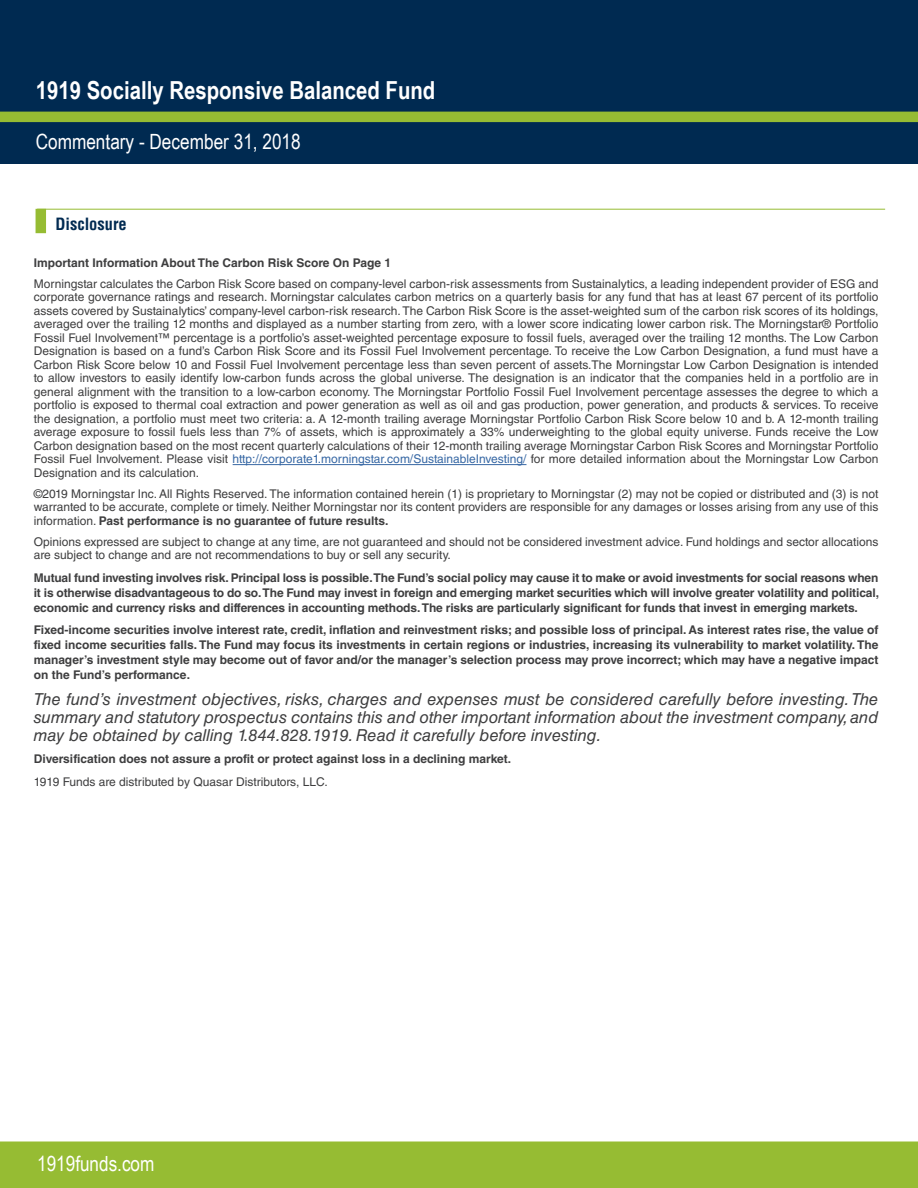
<style>
.page{position:relative;width:918px;height:1188px;background:#fff}
.page>*{position:absolute;margin:0;border:0;box-sizing:border-box;transform-origin:0 0}
.t1{font:700 24.9px "Arial Narrow";color:#fff}
.t2{font:21px "Arial Narrow";color:#fff}
.t3{font:20.85px "Arial Narrow";color:#fff}
.t4{font:italic 16.5px/18px "Helvetica LT Std";color:#3e3e3f;text-align:justify}
.t5{font:700 condensed 16.5px "Helvetica LT Std";color:#002a51}
.t6{font:12px/13.5px "Helvetica LT Std";color:#3e3e3f;text-align:justify}
.t7{font:700 12px/15px "Helvetica LT Std";color:#3e3e3f;text-align:justify}
.s1{color:#3667a4}
.s2{font-weight:700}
</style>
<div class="page">
<div style="left:0;top:0;width:918px;height:164px;background:#002a51"></div>
<div style="left:0;top:112px;width:918px;height:10px;background:#96bc33"></div>
<div style="left:0;top:1142px;width:918px;height:46px;background:#96bc33"></div>
<hr style="left:233px;top:464px;width:293px;height:1px;background:#3667a4">
<div style="left:36px;top:209px;width:10px;height:24px;background:#96bc33"></div>
<hr style="left:37px;top:209px;width:848px;height:1px;background:#96bc33">
<p class="t1" style="left:36px;top:71px;width:401px">1919 Socially Responsive Balanced Fund</p>
<p class="t2" style="left:36px;top:126px;width:267px">Commentary - December 31, 2018</p>
<p class="t5" style="left:55px;top:214px;width:73px">Disclosure</p>
<p class="t7" style="left:34px;top:255px;width:359px">Important Information About The Carbon Risk Score On Page 1</p>
<p class="t6" style="left:34px;top:277px;width:846px">Morningstar calculates the Carbon Risk Score based on company-level carbon-risk assessments from Sustainalytics, a leading independent provider of ESG and corporate governance ratings and research. Morningstar calculates carbon metrics on a quarterly basis for any fund that has at least 67 percent of its portfolio assets covered by Sustainalytics’ company-level carbon-risk research. The Carbon Risk Score is the asset-weighted sum of the carbon risk scores of its holdings, averaged over the trailing 12 months and displayed as a number starting from zero, with a lower score indicating lower carbon risk. The Morningstar® Portfolio Fossil Fuel Involvement™ percentage is a portfolio’s asset-weighted percentage exposure to fossil fuels, averaged over the trailing 12 months. The Low Carbon Designation is based on a fund’s Carbon Risk Score and its Fossil Fuel Involvement percentage. To receive the Low Carbon Designation, a fund must have a Carbon Risk Score below 10 and Fossil Fuel Involvement percentage less than seven percent of assets.The Morningstar Low Carbon Designation is intended to allow investors to easily identify low-carbon funds across the global universe. The designation is an indicator that the companies held in a portfolio are in general alignment with the transition to a low-carbon economy. The Morningstar Portfolio Fossil Fuel Involvement percentage assesses the degree to which a portfolio is exposed to thermal coal extraction and power generation as well as oil and gas production, power generation, and products &amp; services. To receive the designation, a portfolio must meet two criteria: a. A 12-month trailing average Morningstar Portfolio Carbon Risk Score below 10 and b. A 12-month trailing average exposure to fossil fuels less than 7% of assets, which is approximately a 33% underweighting to the global equity universe. Funds receive the Low Carbon designation based on the most recent quarterly calculations of their 12-month trailing average Morningstar Carbon Risk Scores and Morningstar Portfolio Fossil Fuel Involvement. Please visit <span class="s1">http://corporate1.morningstar.com/SustainableInvesting/</span> for more detailed information about the Morningstar Low Carbon Designation and its calculation.</p>
<p class="t6" style="left:34px;top:487px;width:846px">©2019 Morningstar Inc. All Rights Reserved. The information contained herein (1) is proprietary to Morningstar (2) may not be copied or distributed and (3) is not warranted to be accurate, complete or timely. Neither Morningstar nor its content providers are responsible for any damages or losses arising from any use of this information. <span class="s2">Past performance is no guarantee of future results.</span></p>
<p class="t6" style="left:34px;top:535px;width:846px">Opinions expressed are subject to change at any time, are not guaranteed and should not be considered investment advice. Fund holdings and sector allocations are subject to change and are not recommendations to buy or sell any security.</p>
<p class="t7" style="left:34px;top:570px;width:847px">Mutual fund investing involves risk. Principal loss is possible. The Fund’s social policy may cause it to make or avoid investments for social reasons when it is otherwise disadvantageous to do so. The Fund may invest in foreign and emerging market securities which will involve greater volatility and political, economic and currency risks and differences in accounting methods. The risks are particularly significant for funds that invest in emerging markets.</p>
<p class="t7" style="left:34px;top:623px;width:846px">Fixed-income securities involve interest rate, credit, inflation and reinvestment risks; and possible loss of principal. As interest rates rise, the value of fixed income securities falls. The Fund may focus its investments in certain regions or industries, increasing its vulnerability to market volatility. The manager’s investment style may become out of favor and/or the manager’s selection process may prove incorrect; which may have a negative impact on the Fund’s performance.</p>
<p class="t4" style="left:34px;top:690px;width:846px">The fund’s investment objectives, risks, charges and expenses must be considered carefully before investing. The summary and statutory prospectus contains this and other important information about the investment company, and may be obtained by calling 1.844.828.1919. Read it carefully before investing.</p>
<p class="t7" style="left:34px;top:752px;width:479px">Diversification does not assure a profit or protect against loss in a declining market.</p>
<p class="t6" style="left:34px;top:775px;width:295px">1919 Funds are distributed by Quasar Distributors, LLC.</p>
<p class="t3" style="left:37px;top:1149px;width:119px">1919funds.com</p>
</div>
